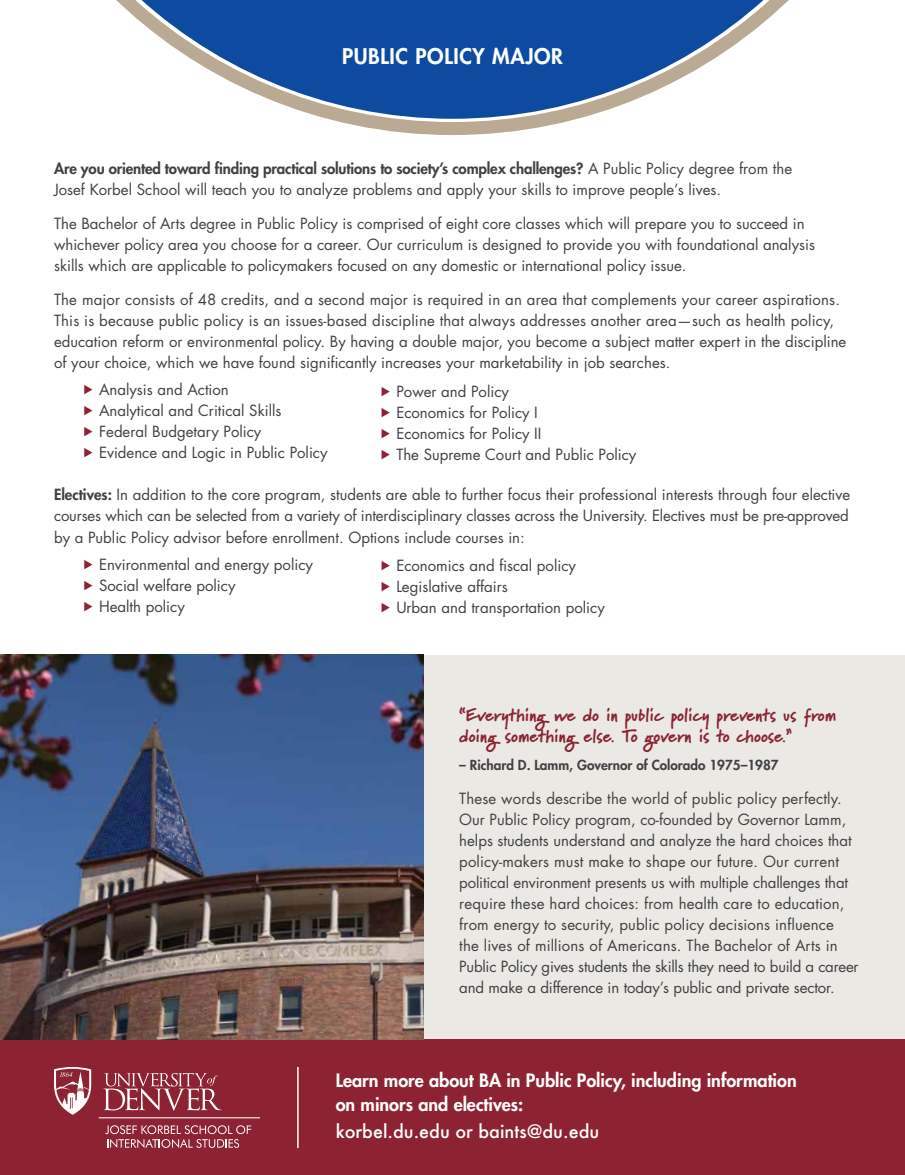
<style>
.page{position:relative;width:905px;height:1175px;background:#fff}
.page>*{position:absolute;margin:0;border:0;box-sizing:border-box;transform-origin:0 0}
.t1{font:800 21px "Futura";letter-spacing:.03em;color:#fff}
.t2{font:900 18px/21.6px "Marydale";color:#8c2232}
.t3{font:800 18px/24px "Futura";color:#fff}
.t4{font:500 18px "Futura";color:#fff}
.t5{font:15px/21px "Futura";color:#414042}
.t6{font:800 13.5px "Futura";color:#414042}
.s1{font-weight:800}
</style>
<div class="page">
<div style="left:423px;top:654px;width:481px;height:385px;background:#eae9e4"></div>
<div style="left:0;top:1039px;width:904px;height:135px;background:#8c2232"></div>
<hr style="left:99px;top:1117px;width:161px;height:1px;background:#fff">
<svg style="left:105px;top:1125px;width:146px;height:22px"></svg>
<svg style="left:103px;top:1073px;width:119px;height:37px"></svg>
<svg style="left:54px;top:1067px;width:37px;height:47px"></svg>
<hr style="left:297px;top:1066px;width:1px;height:82px;background:#fff">
<svg style="left:116px;top:0;width:673px;height:135px"></svg>
<img style="left:0;top:654px;width:423px;height:385px">
<h1 class="t1" style="left:342px;top:43px;width:222px">PUBLIC POLICY MAJOR</h1>
<p class="t5" style="left:54px;top:158px;width:739px"><span class="s1">Are you oriented toward finding practical solutions to society’s complex challenges?</span> A Public Policy degree from the<br>Josef Korbel School will teach you to analyze problems and apply your skills to improve people’s lives.</p>
<p class="t5" style="left:54px;top:213px;width:762px">The Bachelor of Arts degree in Public Policy is comprised of eight core classes which will prepare you to succeed in whichever policy area you choose for a career. Our curriculum is designed to provide you with foundational analysis skills which are applicable to policymakers focused on any domestic or international policy issue.</p>
<p class="t5" style="left:54px;top:289px;width:793px">The major consists of 48 credits, and a second major is required in an area that complements your career aspirations.<br>This is because public policy is an issues-based discipline that always addresses another area—such as health policy, education reform or environmental policy. By having a double major, you become a subject matter expert in the discipline of your choice, which we have found significantly increases your marketability in job searches.</p>
<p class="t5" style="left:99px;top:379px;width:230px">Analysis and Action<br>Analytical and Critical Skills<br>Federal Budgetary Policy<br>Evidence and Logic in Public Policy</p>
<p class="t5" style="left:54px;top:484px;width:797px;text-align:justify"><span class="s1">Electives:</span> In addition to the core program, students are able to further focus their professional interests through four elective courses which can be selected from a variety of interdisciplinary classes across the University. Electives must be pre-approved by a Public Policy advisor before enrollment. Options include courses in:</p>
<p class="t5" style="left:99px;top:554px;width:215px">Environmental and energy policy<br>Social welfare policy<br>Health policy</p>
<p class="t5" style="left:396px;top:381px;width:241px">Power and Policy<br>Economics for Policy I<br>Economics for Policy II<br>The Supreme Court and Public Policy</p>
<p class="t5" style="left:396px;top:555px;width:210px">Economics and fiscal policy<br>Legislative affairs<br>Urban and transportation policy</p>
<p class="t2" style="left:459px;top:703px;width:378px">“Everything we do in public policy prevents us from doing something else. To govern is to choose.”</p>
<p class="t6" style="left:459px;top:756px;width:321px">– Richard D. Lamm, Governor of Colorado 1975–1987</p>
<p class="t5" style="left:459px;top:787px;width:401px">These words describe the world of public policy perfectly.<br>Our Public Policy program, co-founded by Governor Lamm, helps students understand and analyze the hard choices that policy-makers must make to shape our future. Our current political environment presents us with multiple challenges that require these hard choices: from health care to education, from energy to security, public policy decisions influence<br>the lives of millions of Americans. The Bachelor of Arts in Public Policy gives students the skills they need to build a career and make a difference in today’s public and private sector.</p>
<p class="t3" style="left:336px;top:1068px;width:462px">Learn more about BA in Public Policy, including information on minors and electives:</p>
<p class="t4" style="left:336px;top:1119px;width:265px">korbel.du.edu or baints@du.edu</p>
</div>
